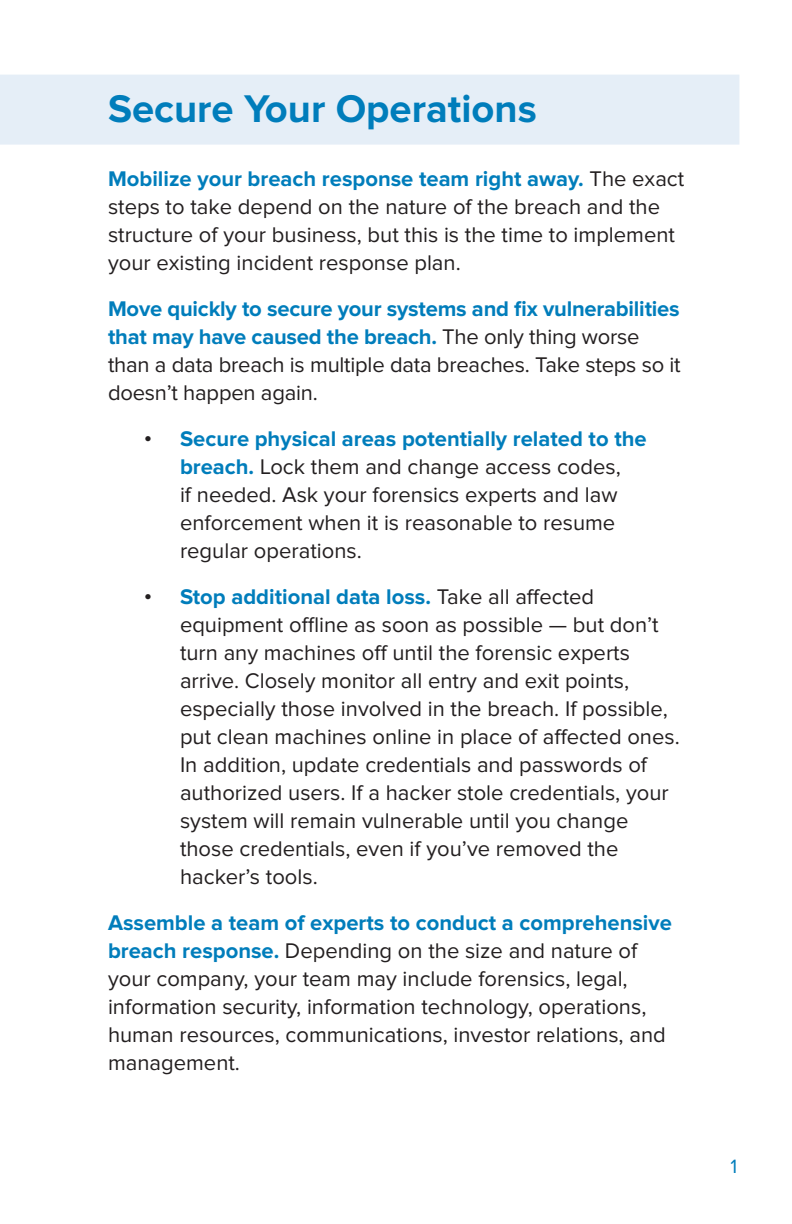
<style>
.page{position:relative;width:792px;height:1224px;background:#fff}
.page>*{position:absolute;margin:0;border:0;box-sizing:border-box;transform-origin:0 0}
.H1-right{font:700 40px "Proxima Nova";color:#007dbb}
.mid-bullet{font:22px/28px "Proxima Nova";color:#231f20}
.body__first_line_blu{font:22px/28px "Proxima Nova";color:#231f20}
.body{font:22px/28px "Proxima Nova";letter-spacing:-.01em;color:#231f20}
.t1{font:20px "Proxima Nova";color:#007dbb}
.s1{font-weight:700;color:#007dbb}
.s2{font-weight:700}
</style>
<div class="page">
<div style="left:0;top:75px;width:739px;height:70px;background:#e5eef7"></div>
<p class="H1-right" style="left:108px;top:85px;width:430px">Secure Your Operations</p>
<p class="body__first_line_blu" style="left:108px;top:165px;width:578px"><span class="s1">Mobilize your breach response team right away.</span> The exact steps to take depend on the nature of the breach and the structure of your business, but this is the time to implement your existing incident response plan.</p>
<p class="body" style="left:108px;top:295px;width:574px"><span class="s1">Move quickly to secure your systems and fix vulnerabilities that may have caused the breach.</span> The only thing worse than a data breach is multiple data breaches. Take steps so it doesn’t happen again.</p>
<p class="mid-bullet" style="left:180px;top:425px;width:468px;text-indent:-36px"><span class="s2">•</span> <span class="s1">Secure physical areas potentially related to the breach.</span> Lock them and change access codes,<br>if needed. Ask your forensics experts and law enforcement when it is reasonable to resume regular operations.</p>
<p class="mid-bullet" style="left:180px;top:583px;width:501px;text-indent:-36px"><span class="s2">•</span> <span class="s1">Stop additional data loss.</span> Take all affected equipment offline as soon as possible — but don’t turn any machines off until the forensic experts arrive. Closely monitor all entry and exit points, especially those involved in the breach. If possible, put clean machines online in place of affected ones.<br>In addition, update credentials and passwords of authorized users. If a hacker stole credentials, your system will remain vulnerable until you change those credentials, even if you’ve removed the hacker’s tools.</p>
<p class="body__first_line_blu" style="left:108px;top:909px;width:565px"><span class="s1">Assemble a team of experts to conduct a comprehensive breach response.</span> Depending on the size and nature of your company, your team may include forensics, legal, information security, information technology, operations, human resources, communications, investor relations, and management.</p>
<p class="t1" style="left:731px;top:1156px;width:8px">1</p>
</div>
